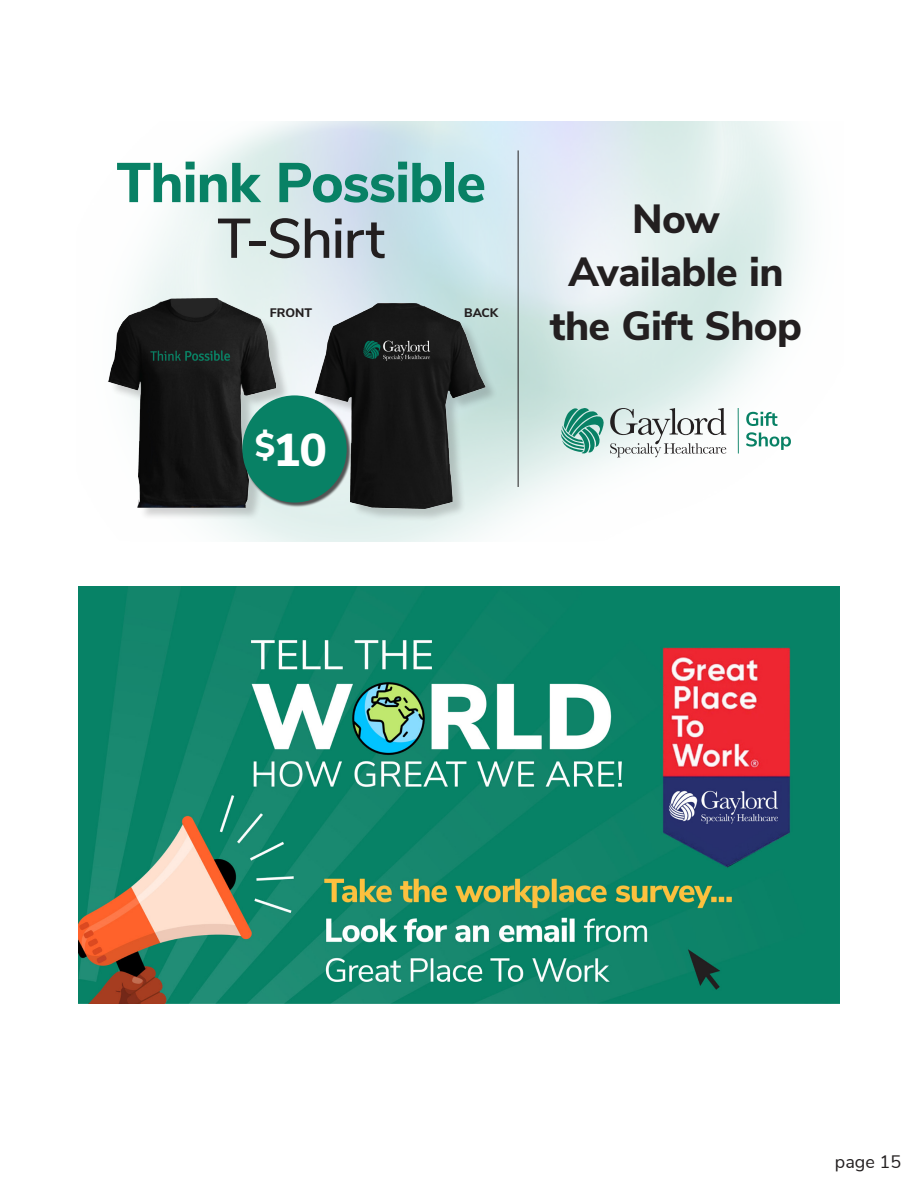
<style>
.page{position:relative;width:918px;height:1188px;background:#fff}
.page>*{position:absolute;margin:0;border:0;box-sizing:border-box;transform-origin:0 0}
.t1{font:800 55.65px/55.7px "Nunito Sans";letter-spacing:-.015em;color:#088165;text-align:center}
.t2{font:800 45.9px "Nunito Sans";color:#fff}
.t3{font:800 40.65px/53.6px "Nunito Sans";letter-spacing:-.015em;color:#231f20;text-align:center}
.t4{font:18px "Nunito Sans";color:#231f20}
.t5{font:800 12.3px "Nunito Sans";color:#231f20}
.s1{font-weight:600;color:#231f20}
</style>
<div class="page">
<div style="left:110px;top:300px;width:180px;height:221px;background:#231f20;opacity:.2"></div>
<img style="left:107px;top:297px;width:169px;height:211px">
<div style="left:317px;top:304px;width:182px;height:218px;background:#231f20;opacity:.2"></div>
<img style="left:314px;top:302px;width:173px;height:209px">
<div style="left:243px;top:396px;width:109px;height:111px;background:#231f20;opacity:.75"></div>
<div style="left:242px;top:395px;width:105px;height:108px;background:#088165;border-radius:50%"></div>
<hr style="left:518px;top:150px;width:1px;height:337px;background:#231f20">
<hr style="left:738px;top:408px;width:1px;height:45px;background:#088165">
<svg style="left:610px;top:408px;width:116px;height:49px"></svg>
<svg style="left:560px;top:408px;width:44px;height:46px;background:#6cb3a3"></svg>
<svg style="left:746px;top:412px;width:32px;height:14px"></svg>
<svg style="left:746px;top:432px;width:45px;height:18px"></svg>
<img style="left:79px;top:587px;width:760px;height:416px">
<p class="t1" style="left:116px;top:152px;width:371px">Think Possible<br><span class="s1">T-Shirt</span></p>
<p class="t5" style="left:270px;top:304px;width:44px">FRONT</p>
<p class="t5" style="left:464px;top:304px;width:36px">BACK</p>
<p class="t2" style="left:255px;top:416px;width:74px"><sup>$</sup>10</p>
<p class="t3" style="left:550px;top:190px;width:254px">Now<br>Available in the Gift Shop</p>
<p class="t4" style="left:835px;top:1149px;width:68px">page 15</p>
</div>
